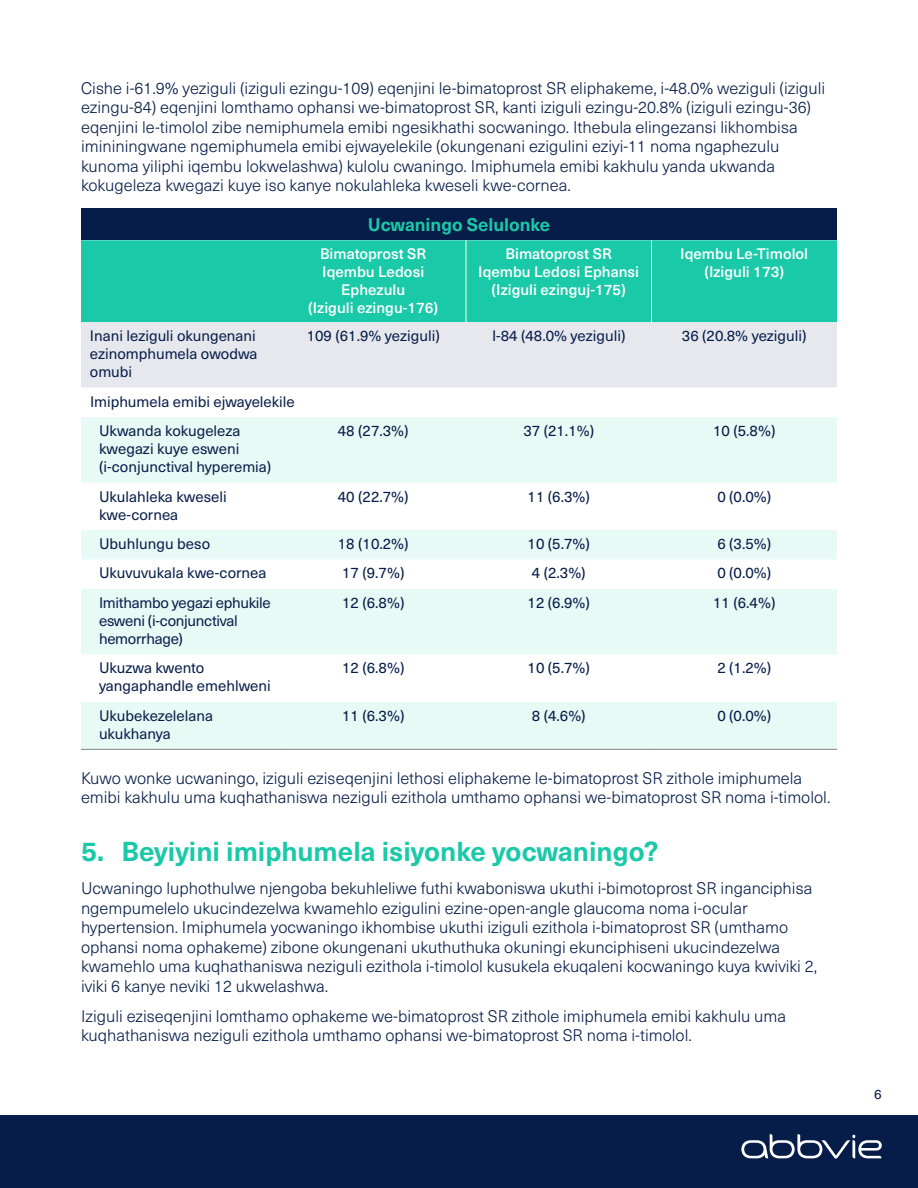
<style>
.page{position:relative;width:918px;height:1188px;background:#fff}
.page>*{position:absolute;margin:0;border:0;box-sizing:border-box;transform-origin:0 0}
.t1{font:700 27px "Neue Haas Unica Pro";color:#1ac9a8}
.t2{font:700 18px "Neue Haas Unica Pro";color:#1ac9a8}
.t3{font:300 16.5px/19.5px "Neue Haas Unica Pro";color:#071d49}
.t4{font:15px/18px "Neue Haas Unica Pro";color:#071d49}
.t5{font:500 15px/18px "Neue Haas Unica Pro";color:#fff;text-align:center}
.t6{font:15px/18px "Neue Haas Unica Pro";letter-spacing:-.02em;color:#071d49}
.t7{font:13.5px "Neue Haas Unica Pro";color:#071d49}
</style>
<div class="page">
<div style="left:0;top:1115px;width:918px;height:73px;background:#071d49"></div>
<div style="left:81px;top:208px;width:756px;height:32px;background:#071d49"></div>
<div style="left:81px;top:240px;width:756px;height:82px;background:#1ac9a8"></div>
<div style="left:81px;top:322px;width:756px;height:66px;background:#e6e8ed"></div>
<svg style="left:81px;top:417px;width:756px;height:332px;fill:#e8faf6"></svg>
<hr style="left:466px;top:240px;width:1px;height:82px;background:#fff">
<hr style="left:651px;top:240px;width:1px;height:82px;background:#fff">
<hr style="left:81px;top:749px;width:199px;height:1px;background:#808285">
<hr style="left:280px;top:749px;width:186px;height:1px;background:#808285">
<hr style="left:466px;top:749px;width:186px;height:1px;background:#808285">
<hr style="left:651px;top:749px;width:186px;height:1px;background:#808285">
<svg style="left:741px;top:1134px;width:141px;height:25px"></svg>
<p class="t3" style="left:81px;top:78px;width:746px">Cishe i-61.9% yeziguli (iziguli ezingu-109) eqenjini le-bimatoprost SR eliphakeme, i-48.0% weziguli (iziguli ezingu-84) eqenjini lomthamo ophansi we-bimatoprost SR, kanti iziguli ezingu-20.8% (iziguli ezingu-36) eqenjini le-timolol zibe nemiphumela emibi ngesikhathi socwaningo. Ithebula elingezansi likhombisa imininingwane ngemiphumela emibi ejwayelekile (okungenani ezigulini eziyi-11 noma ngaphezulu kunoma yiliphi iqembu lokwelashwa) kulolu cwaningo. Imiphumela emibi kakhulu yanda ukwanda kokugeleza kwegazi kuye iso kanye nokulahleka kweseli kwe-cornea.</p>
<p class="t2" style="left:368px;top:214px;width:184px">Ucwaningo Selulonke</p>
<p class="t5" style="left:308px;top:245px;width:132px">Bimatoprost SR<br>Iqembu Ledosi<br>Ephezulu<br>(Iziguli ezingu-176)</p>
<p class="t5" style="left:478px;top:245px;width:162px">Bimatoprost SR<br>Iqembu Ledosi Ephansi (Iziguli ezinguj-175)</p>
<p class="t5" style="left:680px;top:245px;width:129px">Iqembu Le-Timolol (Iziguli 173)</p>
<p class="t4" style="left:90px;top:327px;width:169px;text-align:justify">Inani leziguli okungenani ezinomphumela owodwa omubi</p>
<p class="t4" style="left:307px;top:327px;width:135px">109 (61.9% yeziguli)</p>
<p class="t4" style="left:492px;top:327px;width:135px">I-84 (48.0% yeziguli)</p>
<p class="t4" style="left:682px;top:327px;width:126px">36 (20.8% yeziguli)</p>
<p class="t4" style="left:99px;top:387px;width:197px;line-height:29.4px;text-indent:-9px">Imiphumela emibi ejwayelekile<br>Ukwanda kokugeleza</p>
<p class="t4" style="left:99px;top:440px;width:174px">kwegazi kuye esweni (i-conjunctival hyperemia)</p>
<p class="t4" style="left:338px;top:422px;width:72px">48 (27.3%)</p>
<p class="t4" style="left:523px;top:422px;width:72px">37 (21.1%)</p>
<p class="t4" style="left:713px;top:422px;width:64px">10 (5.8%)</p>
<p class="t4" style="left:99px;top:487px;width:129px">Ukulahleka kweseli kwe-cornea</p>
<p class="t4" style="left:338px;top:487px;width:72px">40 (22.7%)</p>
<p class="t4" style="left:528px;top:487px;width:64px">11 (6.3%)</p>
<p class="t4" style="left:717px;top:487px;width:55px">0 (0.0%)</p>
<p class="t4" style="left:99px;top:535px;width:113px">Ubuhlungu beso</p>
<p class="t4" style="left:338px;top:535px;width:72px">18 (10.2%)</p>
<p class="t4" style="left:528px;top:535px;width:64px">10 (5.7%)</p>
<p class="t4" style="left:717px;top:535px;width:55px">6 (3.5%)</p>
<p class="t4" style="left:99px;top:564px;width:169px">Ukuvuvukala kwe-cornea</p>
<p class="t4" style="left:342px;top:564px;width:64px">17 (9.7%)</p>
<p class="t4" style="left:532px;top:564px;width:55px">4 (2.3%)</p>
<p class="t4" style="left:717px;top:564px;width:55px">0 (0.0%)</p>
<p class="t6" style="left:99px;top:594px;width:173px">Imithambo yegazi ephukile esweni (i-conjunctival hemorrhage)</p>
<p class="t4" style="left:342px;top:594px;width:64px">12 (6.8%)</p>
<p class="t4" style="left:528px;top:594px;width:64px">12 (6.9%)</p>
<p class="t4" style="left:713px;top:594px;width:64px">11 (6.4%)</p>
<p class="t4" style="left:99px;top:659px;width:173px">Ukuzwa kwento yangaphandle emehlweni</p>
<p class="t4" style="left:342px;top:659px;width:64px">12 (6.8%)</p>
<p class="t4" style="left:528px;top:659px;width:64px">10 (5.7%)</p>
<p class="t4" style="left:717px;top:659px;width:55px">2 (1.2%)</p>
<p class="t4" style="left:99px;top:707px;width:116px">Ukubekezelelana ukukhanya</p>
<p class="t4" style="left:342px;top:707px;width:64px">11 (6.3%)</p>
<p class="t4" style="left:532px;top:707px;width:55px">8 (4.6%)</p>
<p class="t4" style="left:717px;top:707px;width:55px">0 (0.0%)</p>
<p class="t3" style="left:81px;top:768px;width:751px">Kuwo wonke ucwaningo, iziguli eziseqenjini lethosi eliphakeme le-bimatoprost SR zithole imiphumela emibi kakhulu uma kuqhathaniswa neziguli ezithola umthamo ophansi we-bimatoprost SR noma i-timolol.</p>
<h1 class="t1" style="left:81px;top:835px;width:579px">5. Beyiyini imiphumela isiyonke yocwaningo?</h1>
<p class="t3" style="left:81px;top:879px;width:738px">Ucwaningo luphothulwe njengoba bekuhleliwe futhi kwaboniswa ukuthi i-bimotoprost SR inganciphisa ngempumelelo ukucindezelwa kwamehlo ezigulini ezine-open-angle glaucoma noma i-ocular hypertension. Imiphumela yocwaningo ikhombise ukuthi iziguli ezithola i-bimatoprost SR (umthamo ophansi noma ophakeme) zibone okungenani ukuthuthuka okuningi ekunciphiseni ukucindezelwa kwamehlo uma kuqhathaniswa neziguli ezithola i-timolol kusukela ekuqaleni kocwaningo kuya kwiviki 2, iviki 6 kanye neviki 12 ukwelashwa.</p>
<p class="t3" style="left:81px;top:1006px;width:707px">Iziguli eziseqenjini lomthamo ophakeme we-bimatoprost SR zithole imiphumela emibi kakhulu uma kuqhathaniswa neziguli ezithola umthamo ophansi we-bimatoprost SR noma i-timolol.</p>
<p class="t7" style="left:874px;top:1086px;width:9px">6</p>
</div>
